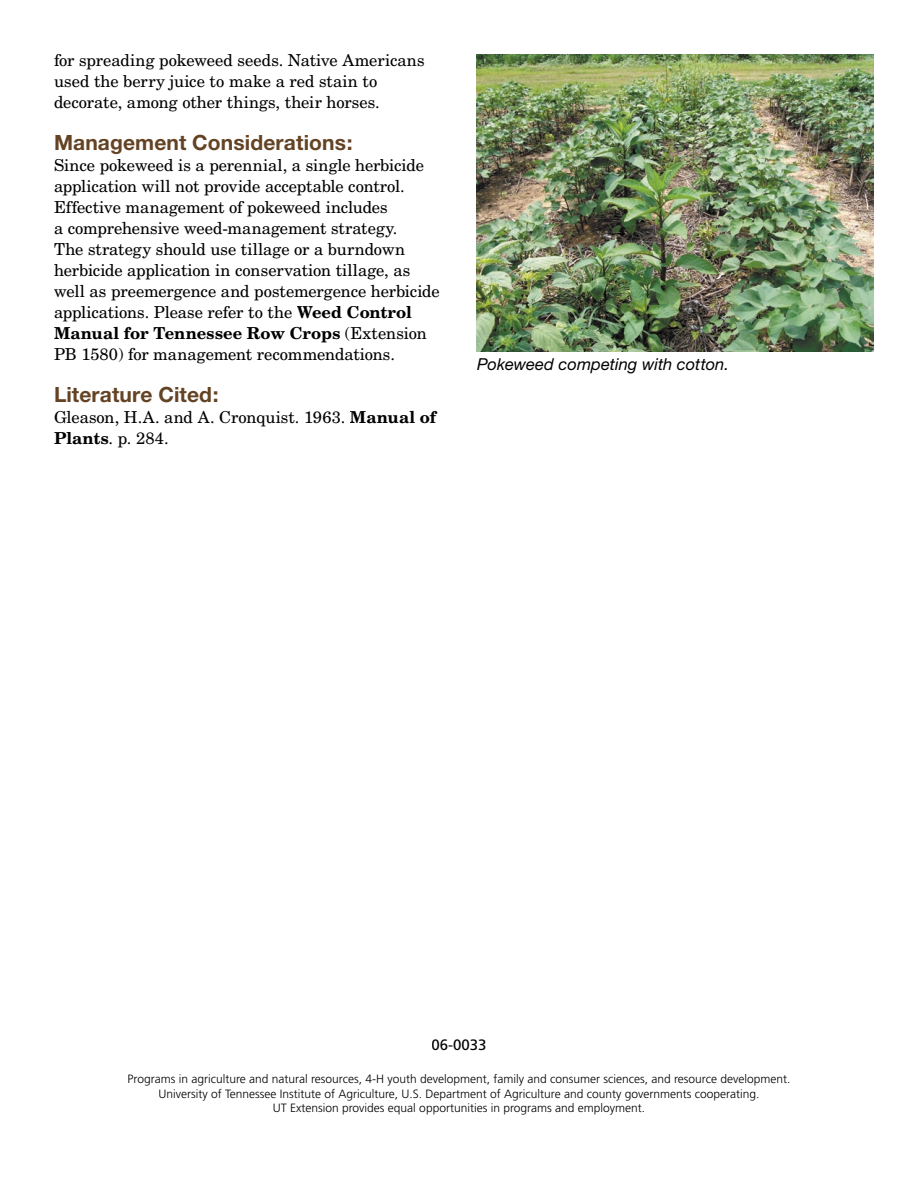
<style>
.page{position:relative;width:918px;height:1188px;background:#fff}
.page>*{position:absolute;margin:0;border:0;box-sizing:border-box;transform-origin:0 0}
.t1{font:700 21px "Helvetica Neue LT Std";letter-spacing:.005em;color:#644324}
.t2{font:16.5px/21px "New Century Schlbk LT Std";letter-spacing:-.005em;color:#000}
.t3{font:italic 16.5px "Helvetica Neue LT Std";color:#000}
.t4{font:15px "Frutiger LT Std";color:#000}
.t5{font:300 12px/14.4px "Frutiger LT Std";color:#000;text-align:center}
.s1{font-weight:700}
</style>
<div class="page">
<img style="left:477px;top:54px;width:396px;height:298px">
<p class="t2" style="left:54px;top:50px;width:372px">for spreading pokeweed seeds. Native Americans used the berry juice to make a red stain to decorate, among other things, their horses.</p>
<p class="t1" style="left:54px;top:130px;width:300px">Management Considerations:</p>
<p class="t2" style="left:54px;top:155px;width:387px">Since pokeweed is a perennial, a single herbicide application will not provide acceptable control.<br>Effective management of pokeweed includes<br>a comprehensive weed-management strategy.<br>The strategy should use tillage or a burndown herbicide application in conservation tillage, as well as preemergence and postemergence herbicide applications. Please refer to the <span class="s1">Weed Control Manual for Tennessee Row Crops</span> (Extension PB 1580) for management recommendations.</p>
<p class="t1" style="left:54px;top:382px;width:166px">Literature Cited:</p>
<p class="t2" style="left:54px;top:407px;width:384px">Gleason, H.A. and A. Cronquist. 1963. <span class="s1">Manual of<br>Plants</span>. p. 284.</p>
<p class="t3" style="left:477px;top:354px;width:253px">Pokeweed competing with cotton.</p>
<p class="t4" style="left:431px;top:1036px;width:57px">06-0033</p>
<p class="t5" style="left:128px;top:1072px;width:664px">Programs in agriculture and natural resources, 4-H youth development, family and consumer sciences, and resource development.<br>University of Tennessee Institute of Agriculture, U.S. Department of Agriculture and county governments cooperating.<br>UT Extension provides equal opportunities in programs and employment.</p>
</div>
